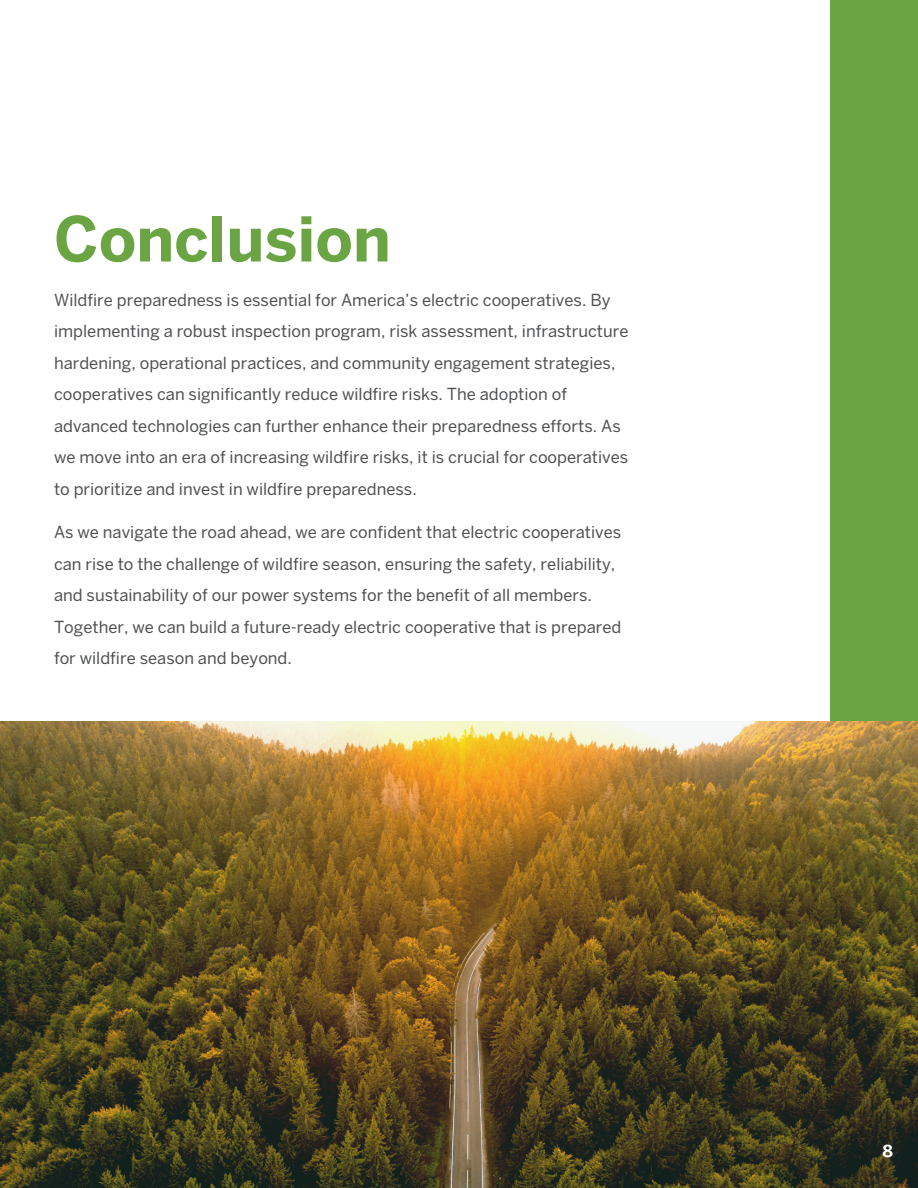
<style>
.page{position:relative;width:918px;height:1188px;background:#fff}
.page>*{position:absolute;margin:0;border:0;box-sizing:border-box;transform-origin:0 0}
.t1{font:700 61.5px "Benton Sans";color:#6ba443}
.t2{font:16.5px/31.5px "Benton Sans";color:#4f5052}
.t3{font:700 16.5px "Benton Sans";color:#fff}
</style>
<div class="page">
<div style="left:831px;top:0;width:87px;height:842px;background:#6ba443"></div>
<img style="left:0;top:721px;width:918px;height:467px">
<h1 class="t1" style="left:54px;top:202px;width:338px">Conclusion</h1>
<p class="t2" style="left:54px;top:284px;width:576px">Wildfire preparedness is essential for America’s electric cooperatives. By implementing a robust inspection program, risk assessment, infrastructure hardening, operational practices, and community engagement strategies, cooperatives can significantly reduce wildfire risks. The adoption of advanced technologies can further enhance their preparedness efforts. As we move into an era of increasing wildfire risks, it is crucial for cooperatives to prioritize and invest in wildfire preparedness.</p>
<p class="t2" style="left:54px;top:517px;width:569px">As we navigate the road ahead, we are confident that electric cooperatives can rise to the challenge of wildfire season, ensuring the safety, reliability, and sustainability of our power systems for the benefit of all members.<br>Together, we can build a future-ready electric cooperative that is prepared for wildfire season and beyond.</p>
<p class="t3" style="left:883px;top:1141px;width:12px">8</p>
</div>
